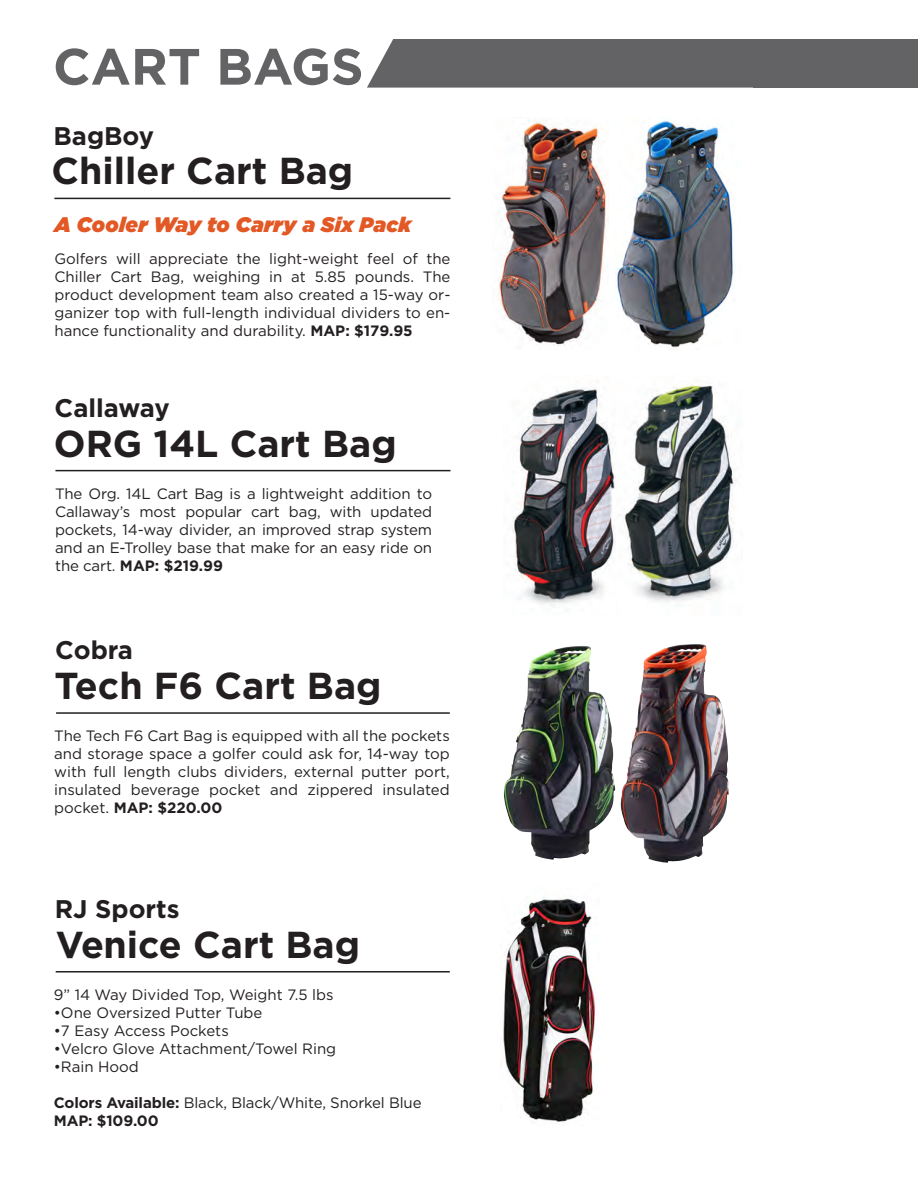
<style>
.page{position:relative;width:918px;height:1188px;background:#fff}
.page>*{position:absolute;margin:0;border:0;box-sizing:border-box;transform-origin:0 0}
.t1{font:700 51px "Gotham HTF";color:#636366}
.t2{font:700 37.5px "Gotham HTF";color:#231f20}
.t3{font:700 25.5px "Gotham HTF";color:#231f20}
.t4{font:italic 900 21px "Gotham HTF";letter-spacing:.01em;color:#e25925}
.t5{font:15px/18px "Gotham HTF";color:#231f20;text-align:justify}
.t6{font:700 15px "Gotham HTF";letter-spacing:-.01em;color:#231f20}
.s1{font-weight:700}
</style>
<div class="page">
<img style="left:512px;top:381px;width:104px;height:225px">
<img style="left:619px;top:381px;width:118px;height:221px">
<div style="left:367px;top:39px;width:551px;height:49px;background:#636366"></div>
<img style="left:498px;top:120px;width:111px;height:226px">
<hr style="left:54px;top:198px;width:396px;height:1px;background:#231f20">
<hr style="left:56px;top:712px;width:394px;height:2px;background:#231f20">
<hr style="left:55px;top:470px;width:395px;height:1px;background:#231f20">
<img style="left:504px;top:646px;width:86px;height:214px">
<hr style="left:56px;top:971px;width:394px;height:2px;background:#231f20">
<img style="left:503px;top:897px;width:94px;height:226px">
<img style="left:616px;top:117px;width:118px;height:233px">
<img style="left:621px;top:644px;width:82px;height:219px">
<p class="t1" style="left:53px;top:37px;width:312px">CART BAGS</p>
<p class="t3" style="left:54px;top:121px;width:102px">BagBoy</p>
<p class="t2" style="left:51px;top:149px;width:303px">Chiller Cart Bag</p>
<p class="t4" style="left:54px;top:212px;width:358px">A Cooler Way to Carry a Six Pack</p>
<p class="t5" style="left:54px;top:249px;width:398px">Golfers will appreciate the light-weight feel of the Chiller Cart Bag, weighing in at 5.85 pounds. The product development team also created a 15-way or&shy;ganizer top with full-length individual dividers to en&shy;hance functionality and durability. <span class="s1">MAP: $179.95</span></p>
<p class="t3" style="left:55px;top:393px;width:117px">Callaway</p>
<p class="t2" style="left:54px;top:422px;width:344px">ORG 14L Cart Bag</p>
<p class="t5" style="left:55px;top:484px;width:379px">The Org. 14L Cart Bag is a lightweight addition to Callaway’s most popular cart bag, with updated pockets, 14-way divider, an improved strap system and an E-Trolley base that make for an easy ride on the cart. <span class="s1">MAP: $219.99</span></p>
<p class="t3" style="left:55px;top:635px;width:79px">Cobra</p>
<p class="t2" style="left:55px;top:664px;width:328px">Tech F6 Cart Bag</p>
<p class="t5" style="left:54px;top:727px;width:397px">The Tech F6 Cart Bag is equipped with all the pockets and storage space a golfer could ask for, 14-way top with full length clubs dividers, external putter port, insulated beverage pocket and zippered insulated pocket. <span class="s1">MAP: $220.00</span></p>
<p class="t3" style="left:55px;top:894px;width:126px">RJ Sports</p>
<p class="t2" style="left:56px;top:923px;width:306px">Venice Cart Bag</p>
<p class="t5" style="left:54px;top:985px;width:281px">9” 14 Way Divided Top, Weight 7.5 lbs</p>
<p class="t5" style="left:54px;top:1003px;width:210px">•One Oversized Putter Tube</p>
<p class="t5" style="left:54px;top:1021px;width:177px">•7 Easy Access Pockets</p>
<p class="t5" style="left:54px;top:1039px;width:284px">•Velcro Glove Attachment/Towel Ring</p>
<p class="t5" style="left:54px;top:1057px;width:87px">•Rain Hood</p>
<p class="t5" style="left:54px;top:1093px;width:369px"><span class="s1">Colors Available:</span> Black, Black/White, Snorkel Blue</p>
<p class="t6" style="left:54px;top:1112px;width:106px">MAP: $109.00</p>
</div>
